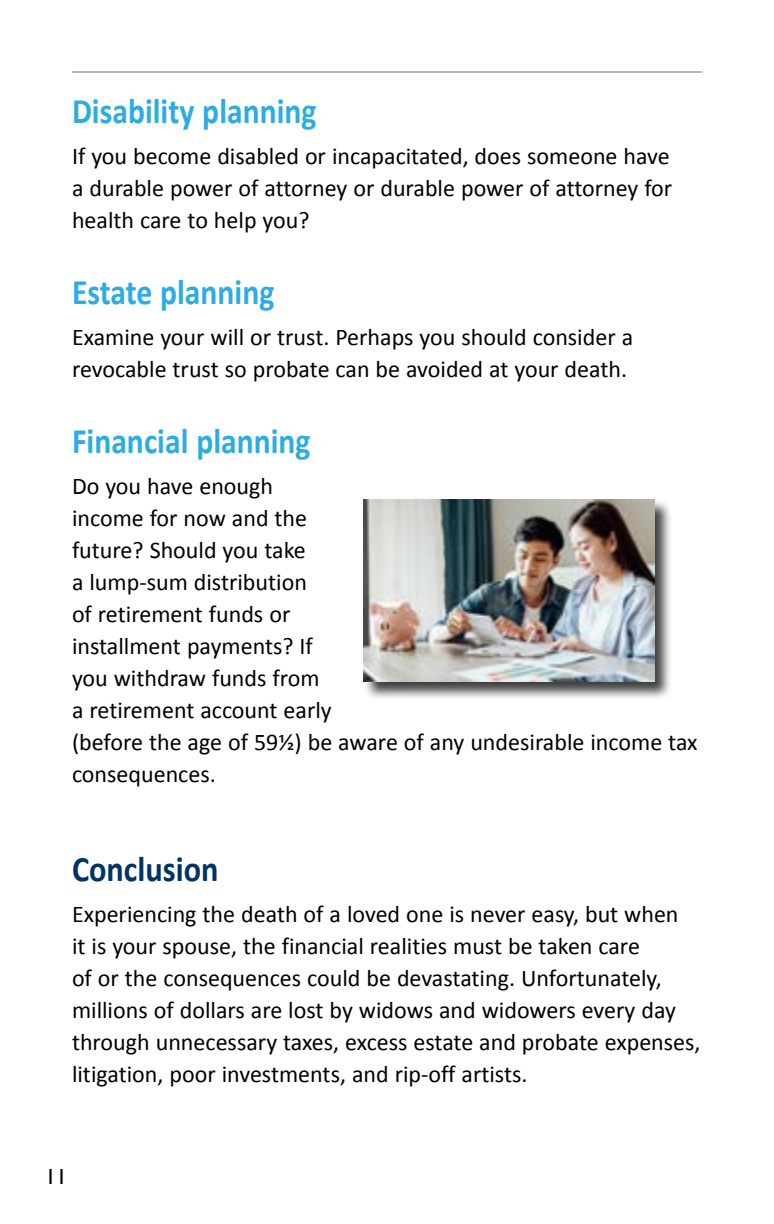
<style>
.page{position:relative;width:774px;height:1224px;background:#fff}
.page>*{position:absolute;margin:0;border:0;box-sizing:border-box;transform-origin:0 0}
.t1{font:700 36px "Calibri";color:#2cace2;scale:.88 1}
.t2{font:700 36px "Calibri";color:#036;scale:.9 1}
.t3{font:24px/32px "Calibri";color:#000}
.t4{font:22px "Gill Sans Std";color:#000}
</style>
<div class="page">
<hr style="left:72px;top:72px;width:630px;height:1px;background:#6d6e71">
<div style="left:364px;top:499px;width:308px;height:200px;background:#000;opacity:.75"></div>
<img style="left:364px;top:500px;width:290px;height:182px">
<h1 class="t1" style="left:72px;top:89px;width:279px">Disability planning</h1>
<p class="t3" style="left:72px;top:141px;width:602px;text-align:justify">If you become disabled or incapacitated, does someone have a durable power of attorney or durable power of attorney for health care to help you?</p>
<h1 class="t1" style="left:72px;top:270px;width:232px">Estate planning</h1>
<p class="t3" style="left:72px;top:322px;width:563px">Examine your will or trust. Perhaps you should consider a revocable trust so probate can be avoided at your death.</p>
<h1 class="t1" style="left:72px;top:419px;width:273px">Financial planning</h1>
<p class="t3" style="left:72px;top:471px;width:627px">Do you have enough<br>income for now and the<br>future? Should you take<br>a lump-sum distribution<br>of retirement funds or<br>installment payments? If<br>you withdraw funds from<br>a retirement account early<br>(before the age of 59½) be aware of any undesirable income tax consequences.</p>
<h1 class="t2" style="left:72px;top:847px;width:164px">Conclusion</h1>
<p class="t3" style="left:72px;top:899px;width:630px">Experiencing the death of a loved one is never easy, but when<br>it is your spouse, the financial realities must be taken care<br>of or the consequences could be devastating. Unfortunately, millions of dollars are lost by widows and widowers every day through unnecessary taxes, excess estate and probate expenses, litigation, poor investments, and rip-off artists.</p>
<p class="t4" style="left:45px;top:1164px;width:23px">11</p>
</div>
